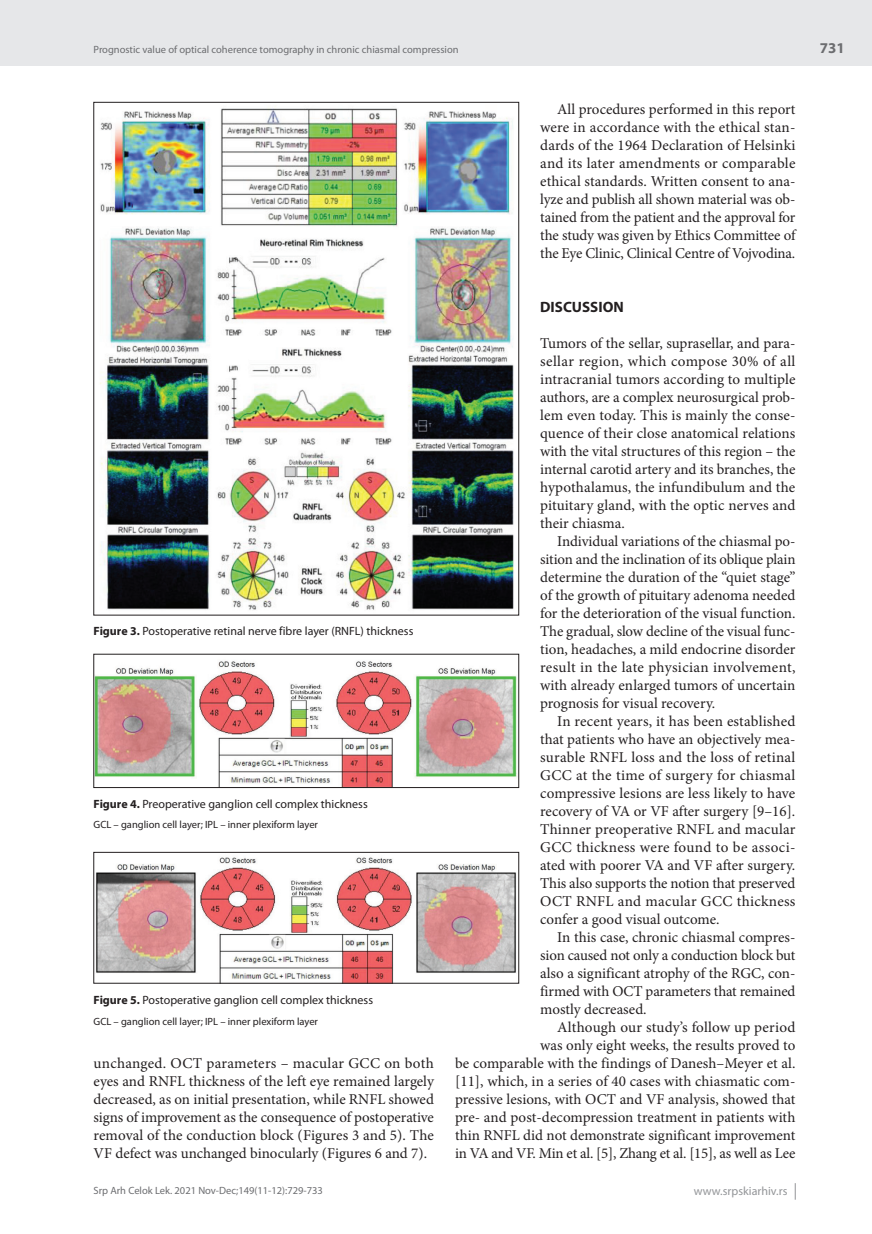
<style>
.page{position:relative;width:872px;height:1234px;background:#fff}
.page>*{position:absolute;margin:0;border:0;box-sizing:border-box;transform-origin:0 0}
.t1{font:15px/18px "Minion Pro";color:#231f20;text-align:justify}
.t2{font:700 15px "Myriad Pro";color:#231f20}
.t3{font:700 15px "Myriad Pro";color:#6c6d70}
.t4{font:12px "Myriad Pro";color:#231f20}
.t5{font:12px "Myriad Pro";color:#939598}
.t6{font:10.5px "Myriad Pro";color:#6c6d70}
.t7{font:10.5px "Myriad Pro";color:#231f20}
.s1{font-weight:700}
</style>
<div class="page">
<div style="left:0;top:0;width:872px;height:66px;background:#e6e7e9"></div>
<svg style="left:795px;top:1183px;width:1px;height:16px"></svg>
<img style="left:100px;top:106px;width:414px;height:504px">
<img style="left:96px;top:661px;width:421px;height:124px">
<img style="left:96px;top:857px;width:420px;height:124px">
<div style="left:94px;top:852px;width:425px;height:131px;border:1px solid #231f20"></div>
<p class="t6" style="left:94px;top:43px;width:366px">Prognostic value of optical coherence tomography in chronic chiasmal compression</p>
<p class="t4" style="left:94px;top:623px;width:321px"><span class="s1">Figure 3.</span> Postoperative retinal nerve fibre layer (RNFL) thickness</p>
<p class="t4" style="left:94px;top:796px;width:276px"><span class="s1">Figure 4.</span> Preoperative ganglion cell complex thickness</p>
<p class="t7" style="left:94px;top:818px;width:226px">GCL – ganglion cell layer; IPL – inner plexiform layer</p>
<p class="t4" style="left:94px;top:992px;width:281px"><span class="s1">Figure 5.</span> Postoperative ganglion cell complex thickness</p>
<p class="t7" style="left:94px;top:1014px;width:226px">GCL – ganglion cell layer; IPL – inner plexiform layer</p>
<p class="t1" style="left:94px;top:1054px;width:342px">unchanged. OCT parameters – macular GCC on both eyes and RNFL thickness of the left eye remained largely decreased, as on initial presentation, while RNFL showed signs of improvement as the consequence of postoperative removal of the conduction block (Figures 3 and 5). The VF defect was unchanged binocularly (Figures 6 and 7).</p>
<p class="t1" style="left:540px;top:100px;width:257px;text-indent:17px">All procedures performed in this report were in accordance with the ethical stan&shy;dards of the 1964 Declaration of Helsinki and its later amendments or comparable ethical standards. Written consent to ana&shy;lyze and publish all shown material was ob&shy;tained from the patient and the approval for the study was given by Ethics Committee of the Eye Clinic, Clinical Centre of Vojvodina.</p>
<p class="t2" style="left:540px;top:297px;width:85px">DISCUSSION</p>
<p class="t1" style="left:540px;top:334px;width:257px">Tumors of the sellar, suprasellar, and para&shy;sellar region, which compose 30% of all intracranial tumors according to multiple authors, are a complex neurosurgical prob&shy;lem even today. This is mainly the conse&shy;quence of their close anatomical relations with the vital structures of this region – the internal carotid artery and its branches, the hypothalamus, the infundibulum and the pituitary gland, with the optic nerves and their chiasma.</p>
<p class="t1" style="left:540px;top:532px;width:257px;text-indent:17px">Individual variations of the chiasmal po&shy;sition and the inclination of its oblique plain determine the duration of the “quiet stage” of the growth of pituitary adenoma needed for the deterioration of the visual function.<br>The gradual, slow decline of the visual func&shy;tion, headaches, a mild endocrine disorder result in the late physician involvement, with already enlarged tumors of uncertain prognosis for visual recovery.</p>
<p class="t1" style="left:540px;top:712px;width:257px;text-indent:17px">In recent years, it has been established that patients who have an objectively mea&shy;surable RNFL loss and the loss of retinal GCC at the time of surgery for chiasmal compressive lesions are less likely to have recovery of VA or VF after surgery [9–16].<br>Thinner preoperative RNFL and macular GCC thickness were found to be associ&shy;ated with poorer VA and VF after surgery.<br>This also supports the notion that preserved OCT RNFL and macular GCC thickness confer a good visual outcome.</p>
<p class="t1" style="left:540px;top:928px;width:257px;text-indent:17px">In this case, chronic chiasmal compres&shy;sion caused not only a conduction block but also a significant atrophy of the RGC, con&shy;firmed with OCT parameters that remained mostly decreased.</p>
<p class="t1" style="left:455px;top:1018px;width:342px;text-align:right">Although our study’s follow up period<br>was only eight weeks, the results proved to<br>be comparable with the findings of Danesh–Meyer et al. [11], which, in a series of 40 cases with chiasmatic com&shy;pressive lesions, with OCT and VF analysis, showed that pre- and post-decompression treatment in patients with thin RNFL did not demonstrate significant improvement in VA and VF. Min et al. [5], Zhang et al. [15], as well as Lee</p>
<p class="t6" style="left:94px;top:1184px;width:231px">Srp Arh Celok Lek. 2021 Nov-Dec;149(11-12):729-733</p>
<p class="t5" style="left:694px;top:1183px;width:95px">www.srpskiarhiv.rs</p>
<p class="t3" style="left:820px;top:38px;width:26px">731</p>
</div>
